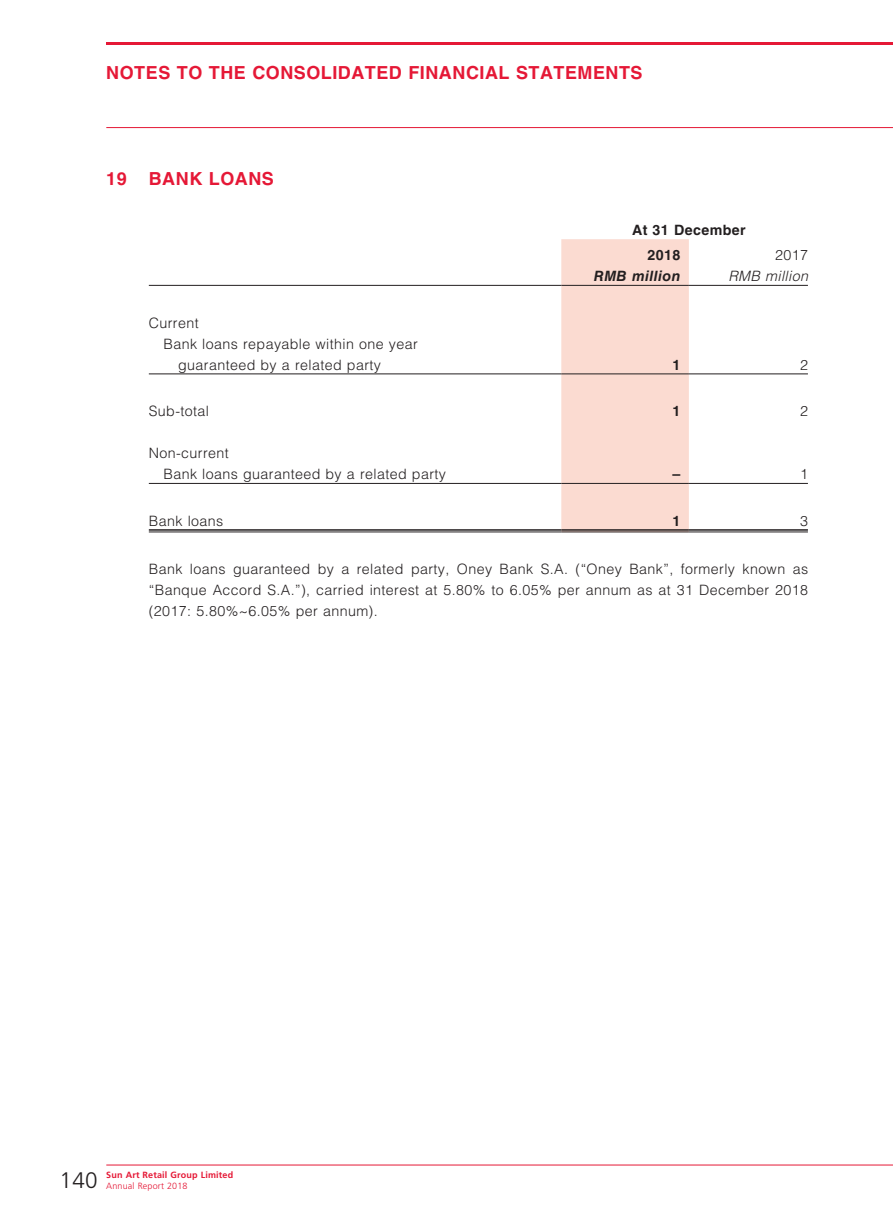
<style>
.page{position:relative;width:893px;height:1212px;background:#fff}
.page>*{position:absolute;margin:0;border:0;box-sizing:border-box;transform-origin:0 0}
.t1{font:300 22.5px "Frutiger LT Std";color:#231f20}
.t2{font:700 18px "Helvetica LT Std";letter-spacing:.03em;color:#e51836}
.t3{font:300 14.25px/21px "Helvetica LT Std";letter-spacing:.03em;color:#231f20}
.t4{font:700 14.25px/25.5px "Helvetica LT Std";letter-spacing:.03em;color:#231f20}
.t5{font:italic 700 14.25px "Helvetica LT Std";letter-spacing:.03em;color:#231f20}
.t6{font:italic 300 14.25px "Helvetica LT Std";letter-spacing:.03em;color:#231f20}
.t7{font:700 9px "Frutiger LT Std";letter-spacing:.02em;color:#e51836}
.t8{font:300 9px "Frutiger LT Std";letter-spacing:.02em;color:#e51836}
</style>
<div class="page">
<hr style="left:106px;top:43px;width:787px;height:2px;background:#e51836">
<hr style="left:106px;top:127px;width:787px;height:1px;background:#e51836">
<hr style="left:106px;top:1164px;width:787px;height:1px;background:#e51836">
<div style="left:561px;top:239px;width:128px;height:293px;background:#fbdbd1"></div>
<hr style="left:149px;top:285px;width:412px;height:1px;background:#231f20">
<hr style="left:561px;top:285px;width:128px;height:1px;background:#231f20">
<hr style="left:689px;top:285px;width:119px;height:1px;background:#231f20">
<hr style="left:149px;top:373px;width:412px;height:1px;background:#231f20">
<hr style="left:561px;top:373px;width:128px;height:1px;background:#231f20">
<hr style="left:689px;top:373px;width:119px;height:1px;background:#231f20">
<hr style="left:149px;top:483px;width:412px;height:1px;background:#231f20">
<hr style="left:561px;top:483px;width:128px;height:1px;background:#231f20">
<hr style="left:689px;top:483px;width:119px;height:1px;background:#231f20">
<hr style="left:149px;top:529px;width:412px;height:2px;background:#231f20">
<hr style="left:149px;top:532px;width:412px;height:1px;background:#231f20">
<hr style="left:561px;top:529px;width:128px;height:2px;background:#231f20">
<hr style="left:561px;top:532px;width:128px;height:1px;background:#231f20">
<hr style="left:689px;top:529px;width:119px;height:2px;background:#231f20">
<hr style="left:689px;top:532px;width:119px;height:1px;background:#231f20">
<p class="t2" style="left:106px;top:61px;width:538px">NOTES TO THE CONSOLIDATED FINANCIAL STATEMENTS</p>
<p class="t2" style="left:106px;top:168px;width:169px">19 BANK LOANS</p>
<p class="t4" style="left:647px;top:217px;width:100px;text-indent:-15px">At 31 December<br>2018</p>
<p class="t3" style="left:775px;top:244px;width:34px">2017</p>
<p class="t5" style="left:594px;top:267px;width:88px">RMB million</p>
<p class="t6" style="left:728px;top:267px;width:81px">RMB million</p>
<p class="t3" style="left:149px;top:312px;width:51px">Current</p>
<p class="t3" style="left:163px;top:333px;width:256px">Bank loans repayable within one year</p>
<p class="t3" style="left:178px;top:354px;width:204px">guaranteed by a related party</p>
<p class="t4" style="left:672px;top:352px;width:9px">1</p>
<p class="t3" style="left:800px;top:354px;width:9px">2</p>
<p class="t3" style="left:149px;top:401px;width:62px">Sub-total</p>
<p class="t4" style="left:672px;top:398px;width:9px">1</p>
<p class="t3" style="left:800px;top:401px;width:9px">2</p>
<p class="t3" style="left:163px;top:443px;width:284px;text-indent:-15px">Non-current<br>Bank loans guaranteed by a related party</p>
<p class="t4" style="left:672px;top:461px;width:9px">–</p>
<p class="t3" style="left:800px;top:464px;width:9px">1</p>
<p class="t3" style="left:149px;top:510px;width:76px">Bank loans</p>
<p class="t4" style="left:672px;top:508px;width:9px">1</p>
<p class="t3" style="left:800px;top:510px;width:9px">3</p>
<p class="t3" style="left:149px;top:558px;width:661px;text-align:justify">Bank loans guaranteed by a related party, Oney Bank S.A. (“Oney Bank”, formerly known as “Banque Accord S.A.”), carried interest at 5.80% to 6.05% per annum as at 31 December 2018 (2017: 5.80%~6.05% per annum).</p>
<h1 class="t1" style="left:59px;top:1167px;width:40px">140</h1>
<p class="t7" style="left:106px;top:1169px;width:128px">Sun Art Retail Group Limited</p>
<p class="t8" style="left:106px;top:1180px;width:83px">Annual Report 2018</p>
</div>
